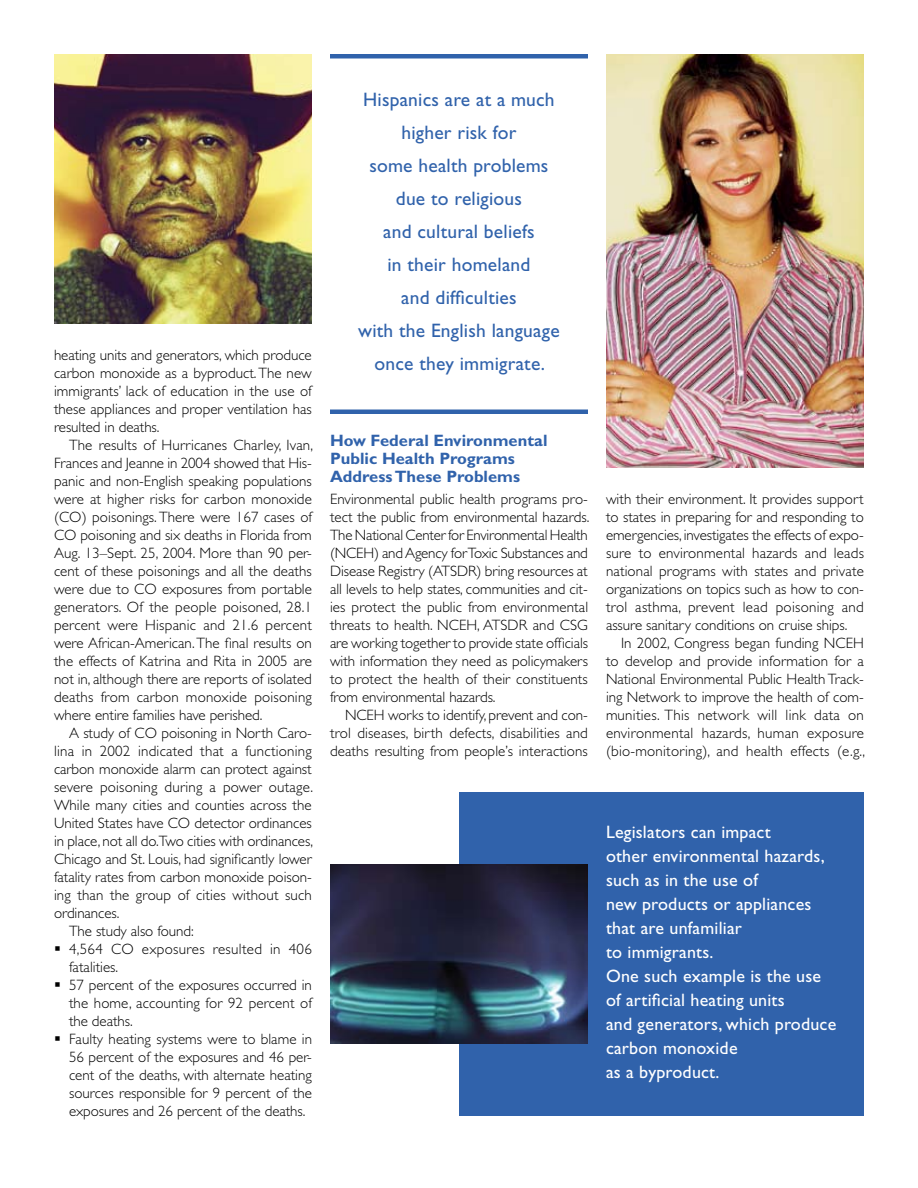
<style>
.page{position:relative;width:918px;height:1188px;background:#fff}
.page>*{position:absolute;margin:0;border:0;box-sizing:border-box;transform-origin:0 0}
.t1{font:19.5px/33px "Gill Sans";letter-spacing:.01em;color:#3062ab;text-align:center}
.t2{font:18px/24px "Gill Sans";letter-spacing:.01em;color:#fff}
.t3{font:700 16.5px/18px "Gill Sans";letter-spacing:.005em;color:#3062ab}
.t4{font:300 15px/18px "Gill Sans";color:#000;text-align:justify}
.t5{font:300 15px "Gill Sans";letter-spacing:.02em;color:#000}
</style>
<div class="page">
<img style="left:54px;top:54px;width:258px;height:270px">
<img style="left:606px;top:54px;width:258px;height:414px">
<div style="left:459px;top:792px;width:405px;height:324px;background:#3062ab"></div>
<img style="left:330px;top:864px;width:258px;height:180px">
<hr style="left:330px;top:54px;width:258px;height:4px;background:#3062ab">
<hr style="left:330px;top:410px;width:258px;height:4px;background:#3062ab">
<p class="t4" style="left:54px;top:346px;width:259px">heating units and generators, which produce carbon monoxide as a byproduct. The new immigrants’ lack of education in the use of these appliances and proper ventilation has resulted in deaths.</p>
<p class="t4" style="left:54px;top:436px;width:261px;text-indent:15px">The results of Hurricanes Charley, Ivan, Frances and Jeanne in 2004 showed that His&shy;panic and non-English speaking populations were at higher risks for carbon monoxide (CO) poisonings. There were 167 cases of CO poisoning and six deaths in Florida from Aug. 13–Sept. 25, 2004. More than 90 per&shy;cent of these poisonings and all the deaths were due to CO exposures from portable generators. Of the people poisoned, 28.1 percent were Hispanic and 21.6 percent were African-American. The final results on the effects of Katrina and Rita in 2005 are not in, although there are reports of isolated deaths from carbon monoxide poisoning where entire families have perished.</p>
<p class="t4" style="left:69px;top:724px;width:245px">A study of CO poisoning in North Caro-</p>
<p class="t4" style="left:54px;top:742px;width:259px">lina in 2002 indicated that a functioning</p>
<p class="t4" style="left:54px;top:760px;width:259px">carbon monoxide alarm can protect against</p>
<p class="t4" style="left:54px;top:778px;width:261px">severe poisoning during a power outage.</p>
<p class="t4" style="left:54px;top:796px;width:259px">While many cities and counties across the</p>
<p class="t4" style="left:54px;top:814px;width:259px">United States have CO detector ordinances</p>
<p class="t4" style="left:54px;top:832px;width:261px">in place, not all do.Two cities with ordinances,</p>
<p class="t4" style="left:54px;top:850px;width:259px">Chicago and St. Louis, had significantly lower</p>
<p class="t4" style="left:54px;top:868px;width:260px">fatality rates from carbon monoxide poison-</p>
<p class="t4" style="left:54px;top:886px;width:259px">ing than the group of cities without such</p>
<p class="t4" style="left:54px;top:904px;width:67px">ordinances.</p>
<p class="t4" style="left:69px;top:922px;width:126px">The study also found:</p>
<p class="t5" style="left:69px;top:941px;width:244px">4,564 CO exposures resulted in 406</p>
<p class="t4" style="left:69px;top:958px;width:51px">fatalities.</p>
<p class="t4" style="left:69px;top:976px;width:244px">57 percent of the exposures occurred in</p>
<p class="t4" style="left:69px;top:994px;width:245px">the home, accounting for 92 percent of</p>
<p class="t4" style="left:69px;top:1012px;width:65px">the deaths.</p>
<p class="t4" style="left:69px;top:1030px;width:245px">Faulty heating systems were to blame in</p>
<p class="t4" style="left:69px;top:1048px;width:245px">56 percent of the exposures and 46 per-</p>
<p class="t4" style="left:69px;top:1066px;width:244px">cent of the deaths, with alternate heating</p>
<p class="t4" style="left:69px;top:1084px;width:245px">sources responsible for 9 percent of the</p>
<p class="t4" style="left:69px;top:1102px;width:238px">exposures and 26 percent of the deaths.</p>
<h1 class="t1" style="left:358px;top:83px;width:203px">Hispanics are at a much higher risk for<br>some health problems due to religious<br>and cultural beliefs<br>in their homeland<br>and difficulties<br>with the English language once they immigrate.</h1>
<p class="t3" style="left:330px;top:431px;width:219px">How Federal Environmental<br>Public Health Programs<br>Address These Problems</p>
<p class="t4" style="left:330px;top:490px;width:261px">Environmental public health programs pro&shy;tect the public from environmental hazards.<br>The National Center for Environmental Health (NCEH) and Agency for Toxic Substances and Disease Registry (ATSDR) bring resources at all levels to help states, communities and cit&shy;ies protect the public from environmental threats to health. NCEH, ATSDR and CSG are working together to provide state officials with information they need as policymakers to protect the health of their constituents from environmental hazards.</p>
<p class="t4" style="left:330px;top:706px;width:260px;text-indent:15px">NCEH works to identify, prevent and con&shy;trol diseases, birth defects, disabilities and deaths resulting from people’s interactions</p>
<p class="t4" style="left:606px;top:490px;width:260px">with their environment. It provides support to states in preparing for and responding to emergencies, investigates the effects of expo&shy;sure to environmental hazards and leads national programs with states and private organizations on topics such as how to con&shy;trol asthma, prevent lead poisoning and assure sanitary conditions on cruise ships.</p>
<p class="t4" style="left:606px;top:634px;width:261px;text-indent:15px">In 2002, Congress began funding NCEH to develop and provide information for a National Environmental Public Health Track&shy;ing Network to improve the health of com&shy;munities. This network will link data on environmental hazards, human exposure (bio-monitoring), and health effects (e.g.,</p>
<p class="t2" style="left:606px;top:820px;width:232px">Legislators can impact<br>other environmental hazards, such as in the use of<br>new products or appliances that are unfamiliar<br>to immigrants.<br>One such example is the use of artificial heating units<br>and generators, which produce carbon monoxide<br>as a byproduct.</p>
</div>
